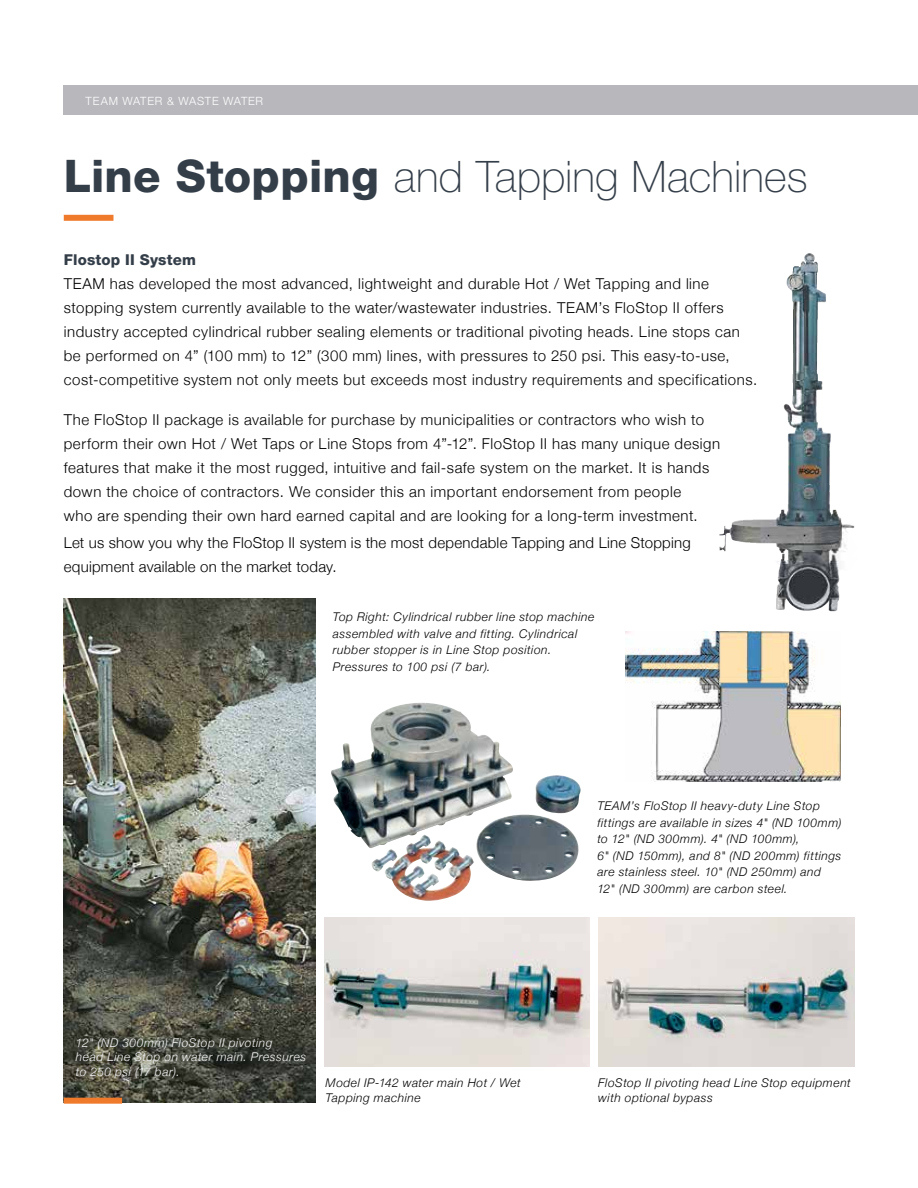
<style>
.page{position:relative;width:918px;height:1188px;background:#fff}
.page>*{position:absolute;margin:0;border:0;box-sizing:border-box;transform-origin:0 0}
.t1{font:100 43.5px "Helvetica Neue";color:#343e49}
.t2{font:300 15px/24px "Helvetica Neue";letter-spacing:.035em;color:#000}
.t3{font:300 15px/24px "Helvetica Neue";letter-spacing:.015em;color:#000}
.t4{font:800 15px "Helvetica Neue";letter-spacing:.01em;color:#343e49}
.t5{font:italic 300 12px/16.5px "Helvetica Neue";letter-spacing:.045em;color:#000}
.t6{font:italic 300 12px/14.4px "Helvetica Neue";letter-spacing:.045em;color:#f6f6f6}
.t7{font:300 11.4px "Helvetica Neue";letter-spacing:.065em;color:#fff}
.s1{font-weight:800;font-size:45px}
</style>
<div class="page">
<div style="left:64px;top:85px;width:854px;height:29px;background:#b8b7bc"></div>
<div style="left:64px;top:215px;width:49px;height:6px;background:#f07a2b"></div>
<img style="left:64px;top:599px;width:251px;height:504px">
<div style="left:64px;top:1098px;width:58px;height:6px;background:#f07a2b"></div>
<img style="left:324px;top:918px;width:265px;height:149px">
<img style="left:598px;top:918px;width:256px;height:149px">
<img style="left:719px;top:253px;width:90px;height:298px">
<img style="left:625px;top:631px;width:215px;height:150px">
<img style="left:331px;top:703px;width:250px;height:178px">
<p class="t7" style="left:86px;top:91px;width:179px">TEAM WATER &amp; WASTE WATER</p>
<h1 class="t1" style="left:64px;top:152px;width:745px"><span class="s1">Line Stopping</span> and Tapping Machines</h1>
<p class="t4" style="left:64px;top:250px;width:134px">Flostop II System</p>
<p class="t2" style="left:64px;top:270px;width:695px">TEAM has developed the most advanced, lightweight and durable Hot / Wet Tapping and line stopping system currently available to the water/wastewater industries. TEAM’s FloStop II offers industry accepted cylindrical rubber sealing elements or traditional pivoting heads. Line stops can be performed on 4” (100 mm) to 12” (300 mm) lines, with pressures to 250 psi. This easy-to-use, cost-competitive system not only meets but exceeds most industry requirements and specifications.</p>
<p class="t2" style="left:64px;top:406px;width:658px">The FloStop II package is available for purchase by municipalities or contractors who wish to perform their own Hot / Wet Taps or Line Stops from 4”-12”. FloStop II has many unique design features that make it the most rugged, intuitive and fail-safe system on the market. It is hands down the choice of contractors. We consider this an important endorsement from people<br>who are spending their own hard earned capital and are looking for a long-term investment.</p>
<p class="t3" style="left:64px;top:530px;width:628px">Let us show you why the FloStop II system is the most dependable Tapping and Line Stopping equipment available on the market today.</p>
<p class="t5" style="left:333px;top:608px;width:263px">Top Right: Cylindrical rubber line stop machine assembled with valve and fitting. Cylindrical rubber stopper is in Line Stop position.<br>Pressures to 100 psi (7 bar).</p>
<p class="t5" style="left:597px;top:797px;width:246px">TEAM’s FloStop II heavy-duty Line Stop fittings are available in sizes 4" (ND 100mm) to 12" (ND 300mm). 4" (ND 100mm),<br>6" (ND 150mm), and 8" (ND 200mm) fittings are stainless steel. 10" (ND 250mm) and 12" (ND 300mm) are carbon steel.</p>
<p class="t6" style="left:76px;top:1035px;width:232px">12" (ND 300mm) FloStop II pivoting<br>head Line Stop on water main. Pressures to 250 psi (17 bar).</p>
<p class="t5" style="left:326px;top:1075px;width:197px;line-height:14.4px">Model IP-142 water main Hot / Wet<br>Tapping machine</p>
<p class="t5" style="left:598px;top:1075px;width:254px;line-height:14.4px">FloStop II pivoting head Line Stop equipment with optional bypass</p>
</div>
